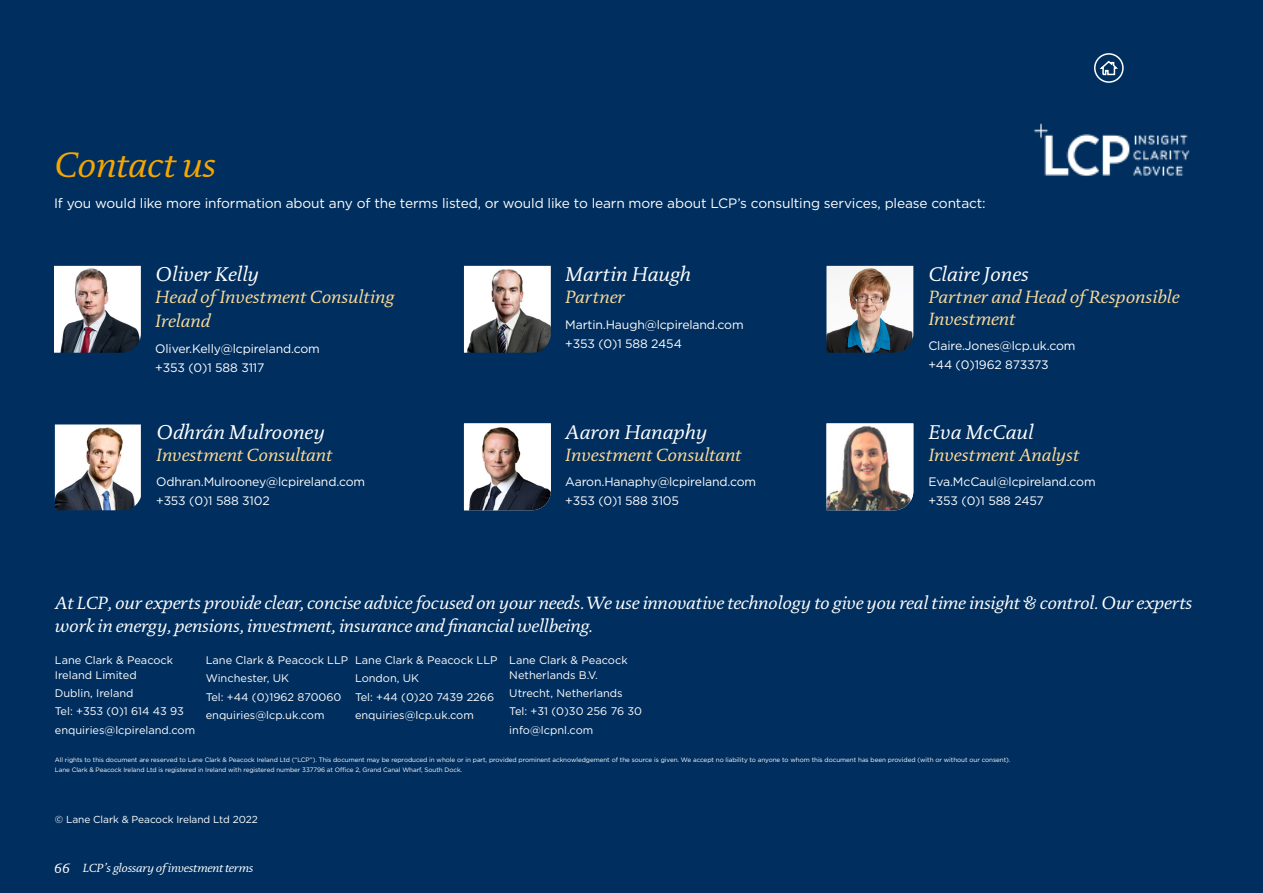
<style>
.page{position:relative;width:1263px;height:893px;background:#002f5f}
.page>*{position:absolute;margin:0;border:0;box-sizing:border-box;transform-origin:0 0}
.Heading_1{font:italic 36px "DTL Documenta TOT";letter-spacing:-.01em;color:#f7a600}
.t1{font:italic 20.25px "DTL Documenta TOT";color:#fff}
.Body_copy_black{font:italic 18px/22.5px "DTL Documenta TOT";letter-spacing:-.01em;color:#fff}
.t2{font:italic 18px/24.2px "DTL Documenta TOT";color:#fcdb99}
.Body_copy_navy{font:13.65px "Gotham";letter-spacing:-.01em;color:#fff}
.t3{font:italic 13.5px "DTL Documenta TOT";color:#fff}
.Body_copy_navy-2{font:12.3px "Gotham";letter-spacing:-.01em;color:#fff}
.t4{font:italic 12px "DTL Documenta TOT";letter-spacing:-.02em;color:#fff}
.Back_Cover_body_copy{font:10.95px/18.3px "Gotham";color:#fff}
.Back_Cover_body_copy-2{font:10.2px "Gotham";letter-spacing:-.01em;color:#fff}
.Back_Cover_body_copy-3{font:6.3px/10.2px "Gotham";letter-spacing:-.01em;color:#fff}
</style>
<div class="page">
<div style="left:1094px;top:53px;width:30px;height:30px;border:2px solid #fff;border-radius:50%"></div>
<svg style="left:1097px;top:60px;width:23px;height:16px"></svg>
<img style="left:54px;top:266px;width:87px;height:87px">
<img style="left:464px;top:266px;width:87px;height:87px">
<img style="left:55px;top:424px;width:86px;height:86px">
<img style="left:464px;top:423px;width:87px;height:87px">
<img style="left:1033px;top:123px;width:157px;height:53px">
<img style="left:826px;top:423px;width:87px;height:87px">
<img style="left:826px;top:266px;width:87px;height:87px">
<p class="Heading_1" style="left:54px;top:143px;width:163px">Contact us</p>
<p class="Body_copy_navy" style="left:54px;top:194px;width:933px">If you would like more information about any of the terms listed, or would like to learn more about LCP’s consulting services, please contact:</p>
<p class="t1" style="left:155px;top:262px;width:105px">Oliver Kelly</p>
<p class="t2" style="left:155px;top:285px;width:241px">Head of Investment Consulting<br>Ireland</p>
<p class="Body_copy_navy-2" style="left:155px;top:341px;width:166px">Oliver.Kelly@lcpireland.com</p>
<p class="Body_copy_navy-2" style="left:155px;top:360px;width:111px">+353 (0)1 588 3117</p>
<p class="t1" style="left:156px;top:420px;width:170px">Odhrán Mulrooney</p>
<p class="t2" style="left:156px;top:442px;width:178px">Investment Consultant</p>
<p class="Body_copy_navy-2" style="left:156px;top:474px;width:211px">Odhran.Mulrooney@lcpireland.com</p>
<p class="Body_copy_navy-2" style="left:156px;top:493px;width:115px">+353 (0)1 588 3102</p>
<p class="t1" style="left:565px;top:262px;width:127px">Martin Haugh</p>
<p class="t2" style="left:565px;top:285px;width:61px">Partner</p>
<p class="Body_copy_navy-2" style="left:565px;top:317px;width:180px">Martin.Haugh@lcpireland.com</p>
<p class="Body_copy_navy-2" style="left:565px;top:335px;width:118px">+353 (0)1 588 2454</p>
<p class="t1" style="left:565px;top:420px;width:143px">Aaron Hanaphy</p>
<p class="t2" style="left:565px;top:442px;width:178px">Investment Consultant</p>
<p class="Body_copy_navy-2" style="left:565px;top:474px;width:193px">Aaron.Hanaphy@lcpireland.com</p>
<p class="Body_copy_navy-2" style="left:565px;top:493px;width:115px">+353 (0)1 588 3105</p>
<p class="t1" style="left:928px;top:262px;width:102px">Claire Jones</p>
<p class="t2" style="left:928px;top:286px;width:253px;line-height:21.6px">Partner and Head of Responsible<br>Investment</p>
<p class="Body_copy_navy-2" style="left:928px;top:338px;width:149px">Claire.Jones@lcp.uk.com</p>
<p class="Body_copy_navy-2" style="left:928px;top:357px;width:122px">+44 (0)1962 873373</p>
<p class="t1" style="left:928px;top:420px;width:107px">Eva McCaul</p>
<p class="t2" style="left:928px;top:442px;width:152px">Investment Analyst</p>
<p class="Body_copy_navy-2" style="left:928px;top:474px;width:169px">Eva.McCaul@lcpireland.com</p>
<p class="Body_copy_navy-2" style="left:928px;top:493px;width:117px">+353 (0)1 588 2457</p>
<p class="Body_copy_black" style="left:55px;top:592px;width:1139px">At LCP, our experts provide clear, concise advice focused on your needs. We use innovative technology to give you real time insight &amp; control. Our experts work in energy, pensions, investment, insurance and financial wellbeing.</p>
<p class="Back_Cover_body_copy" style="left:55px;top:652px;width:120px;line-height:14.7px">Lane Clark &amp; Peacock<br>Ireland Limited</p>
<p class="Back_Cover_body_copy" style="left:55px;top:684px;width:142px">Dublin, Ireland<br>Tel: +353 (0)1 614 43 93 enquiries@lcpireland.com</p>
<p class="Back_Cover_body_copy" style="left:355px;top:651px;width:144px">Lane Clark &amp; Peacock LLP<br>London, UK<br>Tel: +44 (0)20 7439 2266 enquiries@lcp.uk.com</p>
<p class="Back_Cover_body_copy" style="left:206px;top:651px;width:144px">Lane Clark &amp; Peacock LLP<br>Winchester, UK<br>Tel: +44 (0)1962 870060 enquiries@lcp.uk.com</p>
<p class="Back_Cover_body_copy" style="left:509px;top:652px;width:120px;line-height:14.7px">Lane Clark &amp; Peacock<br>Netherlands B.V.</p>
<p class="Back_Cover_body_copy" style="left:509px;top:684px;width:134px">Utrecht, Netherlands<br>Tel: +31 (0)30 256 76 30 info@lcpnl.com</p>
<p class="Back_Cover_body_copy-3" style="left:55px;top:754px;width:957px">All rights to this document are reserved to Lane Clark &amp; Peacock Ireland Ltd (“LCP”). This document may be reproduced in whole or in part, provided prominent acknowledgement of the source is given. We accept no liability to anyone to whom this document has been provided (with or without our consent).<br>Lane Clark &amp; Peacock Ireland Ltd is registered in Ireland with registered number 337796 at Office 2, Grand Canal Wharf, South Dock.</p>
<p class="Back_Cover_body_copy-2" style="left:55px;top:812px;width:204px">© Lane Clark &amp; Peacock Ireland Ltd 2022</p>
<p class="t3" style="left:54px;top:860px;width:18px">66</p>
<p class="t4" style="left:83px;top:861px;width:172px">LCP’s glossary of investment terms</p>
</div>
